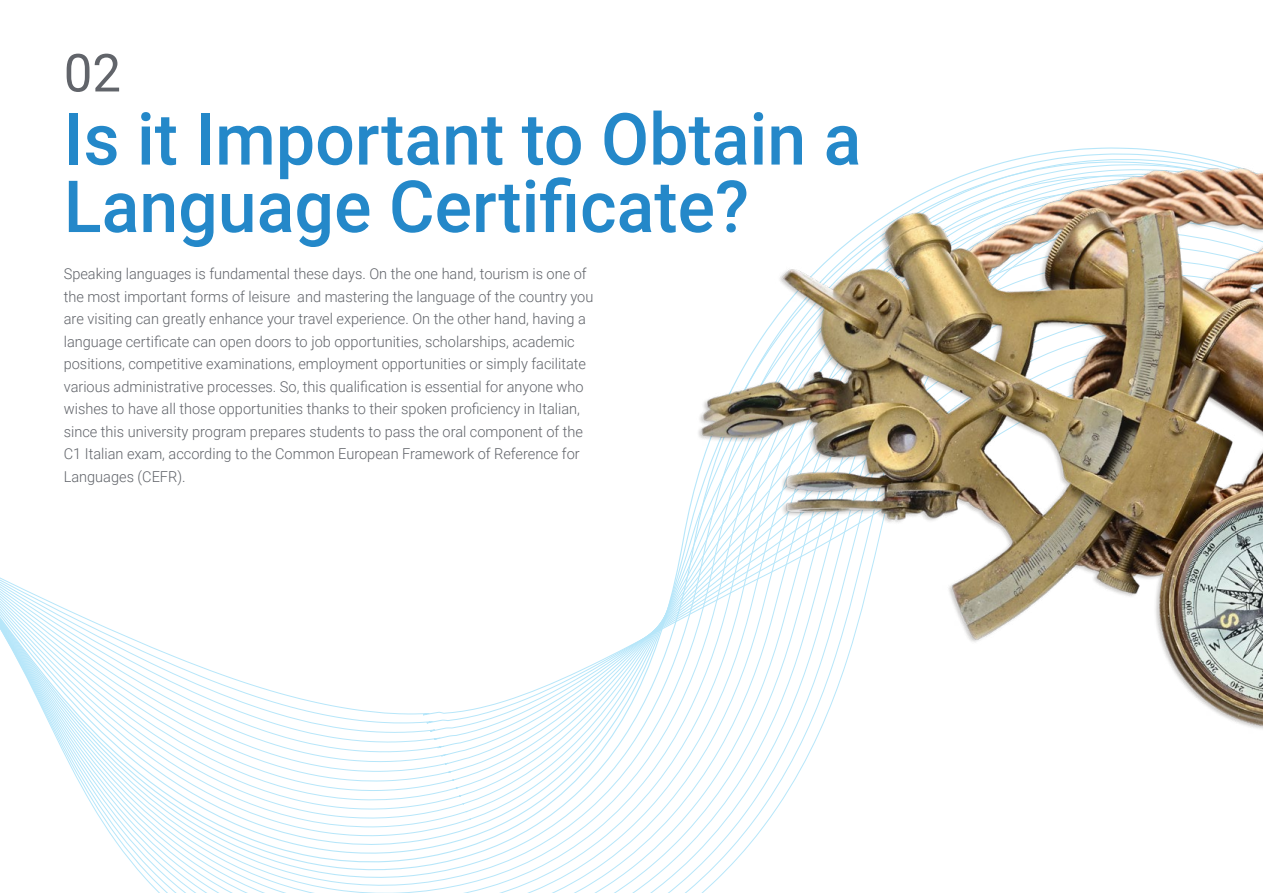
<style>
.page{position:relative;width:1263px;height:893px;background:#fff}
.page>*{position:absolute;margin:0;border:0;box-sizing:border-box;transform-origin:0 0}
.t1{font:500 72px/67.5px "Roboto";color:#2488c9}
.t2{font:52.5px "Roboto";color:#61646a}
.t3{font:300 15px/22.5px "Roboto";color:#61646a}
</style>
<div class="page">
<svg style="left:0;top:565px;width:785px;height:328px"></svg>
<img style="left:678px;top:147px;width:585px;height:649px">
<h2 class="t2" style="left:64px;top:36px;width:59px">02</h2>
<h1 class="t1" style="left:64px;top:103px;width:799px">Is it Important to Obtain a<br>Language Certificate?</h1>
<p class="t3" style="left:64px;top:262px;width:531px">Speaking languages is fundamental these days. On the one hand, tourism is one of the most important forms of leisure and mastering the language of the country you are visiting can greatly enhance your travel experience. On the other hand, having a language certificate can open doors to job opportunities, scholarships, academic positions, competitive examinations, employment opportunities or simply facilitate various administrative processes. So, this qualification is essential for anyone who wishes to have all those opportunities thanks to their spoken proficiency in Italian, since this university program prepares students to pass the oral component of the C1 Italian exam, according to the Common European Framework of Reference for Languages (CEFR).</p>
</div>
